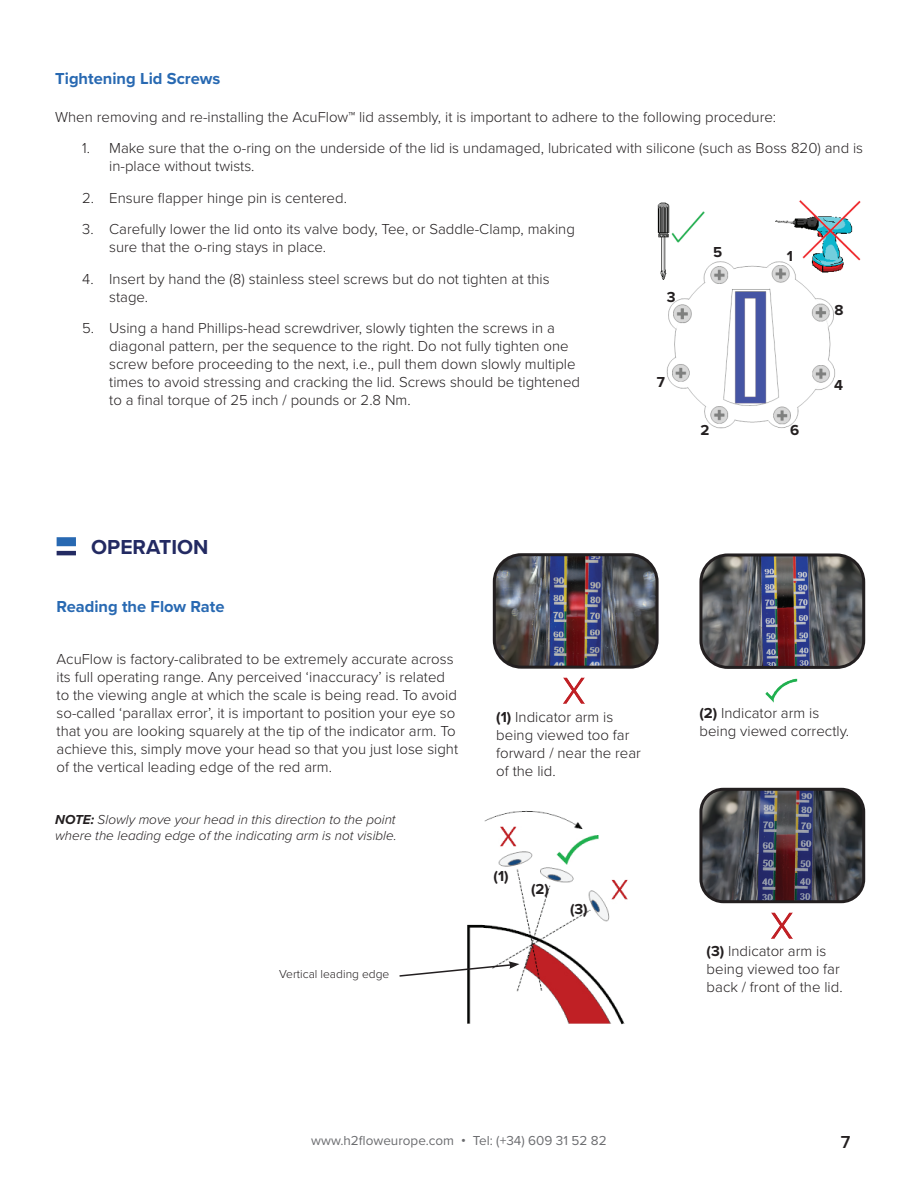
<style>
.page{position:relative;width:918px;height:1188px;background:#fff}
.page>*{position:absolute;margin:0;border:0;box-sizing:border-box;transform-origin:0 0}
.t1{font:700 21px "Proxima Nova";color:#232a62}
.t2{font:600 18px "Proxima Nova";color:#231f20}
.t3{font:700 16.5px "Proxima Nova";color:#2869b2}
.t4{font:300 15px/18px "Proxima Nova";color:#231f20}
.t5{font:700 15px "Proxima Nova";color:#231f20}
.t6{font:italic 300 13.5px/16.2px "Proxima Nova";color:#231f20}
.t7{font:13.5px "Proxima Nova";color:#6c6d70}
.t8{font:300 12px "Proxima Nova";color:#231f20}
.s1{font-weight:700}
.s2{font-weight:600}
</style>
<div class="page">
<img style="left:657px;top:200px;width:204px;height:229px">
<img style="left:467px;top:810px;width:161px;height:215px">
<svg style="left:399px;top:961px;width:120px;height:17px"></svg>
<img style="left:703px;top:557px;width:160px;height:108px">
<div style="left:699px;top:553px;width:166px;height:116px;border:3px solid #231f20;border-radius:27px"></div>
<img style="left:497px;top:557px;width:158px;height:108px">
<div style="left:493px;top:553px;width:166px;height:116px;border:3px solid #231f20;border-radius:27px"></div>
<img style="left:703px;top:792px;width:158px;height:107px">
<div style="left:699px;top:788px;width:166px;height:115px;border:3px solid #231f20;border-radius:22px"></div>
<img style="left:765px;top:678px;width:33px;height:25px">
<img style="left:563px;top:677px;width:22px;height:27px">
<img style="left:771px;top:912px;width:22px;height:27px">
<div style="left:57px;top:537px;width:19px;height:9px;background:#2869b2"></div>
<hr style="left:57px;top:551px;width:19px;height:4px;background:#232a62">
<p class="t3" style="left:55px;top:67px;width:167px">Tightening Lid Screws</p>
<p class="t4" style="left:55px;top:107px;width:723px">When removing and re-installing the AcuFlow™ lid assembly, it is important to adhere to the following procedure:</p>
<p class="t4" style="left:109px;top:138px;width:755px;text-indent:-27px">1. Make sure that the o-ring on the underside of the lid is undamaged, lubricated with silicone (such as Boss 820) and is in-place without twists.</p>
<p class="t4" style="left:82px;top:188px;width:266px">2. Ensure flapper hinge pin is centered.</p>
<p class="t4" style="left:109px;top:219px;width:467px;text-indent:-27px">3. Carefully lower the lid onto its valve body, Tee, or Saddle-Clamp, making sure that the o-ring stays in place.</p>
<p class="t4" style="left:109px;top:269px;width:442px;text-indent:-27px">4. Insert by hand the (8) stainless steel screws but do not tighten at this stage.</p>
<p class="t4" style="left:109px;top:318px;width:472px;text-indent:-27px">5. Using a hand Phillips-head screwdriver, slowly tighten the screws in a diagonal pattern, per the sequence to the right. Do not fully tighten one screw before proceeding to the next, i.e., pull them down slowly multiple times to avoid stressing and cracking the lid. Screws should be tightened to a final torque of 25 inch / pounds or 2.8 Nm.</p>
<p class="t5" style="left:713px;top:241px;width:11px">5</p>
<p class="t5" style="left:787px;top:245px;width:8px">1</p>
<p class="t5" style="left:667px;top:286px;width:10px">3</p>
<p class="t5" style="left:834px;top:299px;width:11px">8</p>
<p class="t5" style="left:657px;top:371px;width:10px">7</p>
<p class="t5" style="left:834px;top:374px;width:10px">4</p>
<p class="t5" style="left:700px;top:419px;width:10px">2</p>
<p class="t5" style="left:790px;top:419px;width:11px">6</p>
<h1 class="t1" style="left:91px;top:531px;width:119px">OPERATION</h1>
<p class="t3" style="left:57px;top:594px;width:169px">Reading the Flow Rate</p>
<p class="t4" style="left:57px;top:649px;width:403px">AcuFlow is factory-calibrated to be extremely accurate across its full operating range. Any perceived ‘inaccuracy’ is related to the viewing angle at which the scale is being read. To avoid so-called ‘parallax error’, it is important to position your eye so that you are looking squarely at the tip of the indicator arm. To achieve this, simply move your head so that you just lose sight of the vertical leading edge of the red arm.</p>
<p class="t6" style="left:55px;top:811px;width:343px"><span class="s1">NOTE:</span> Slowly move your head in this direction to the point where the leading edge of the indicating arm is not visible.</p>
<p class="t8" style="left:279px;top:965px;width:112px">Vertical leading edge</p>
<p class="t4" style="left:496px;top:707px;width:146px"><span class="s1">(1)</span> Indicator arm is being viewed too far forward / near the rear of the lid.</p>
<p class="t4" style="left:699px;top:703px;width:151px"><span class="s1">(2)</span> Indicator arm is being viewed correctly.</p>
<p class="t5" style="left:494px;top:865px;width:17px">(1)</p>
<p class="t5" style="left:531px;top:878px;width:19px">(2)</p>
<p class="t5" style="left:570px;top:898px;width:19px">(3)</p>
<p class="t4" style="left:707px;top:941px;width:138px"><span class="s1">(3)</span> Indicator arm is being viewed too far back / front of the lid.</p>
<p class="t7" style="left:311px;top:1130px;width:297px">www.h2floweurope.com <span class="s2">•</span> Tel: (+34) 609 31 52 82</p>
<p class="t2" style="left:841px;top:1129px;width:11px">7</p>
</div>
